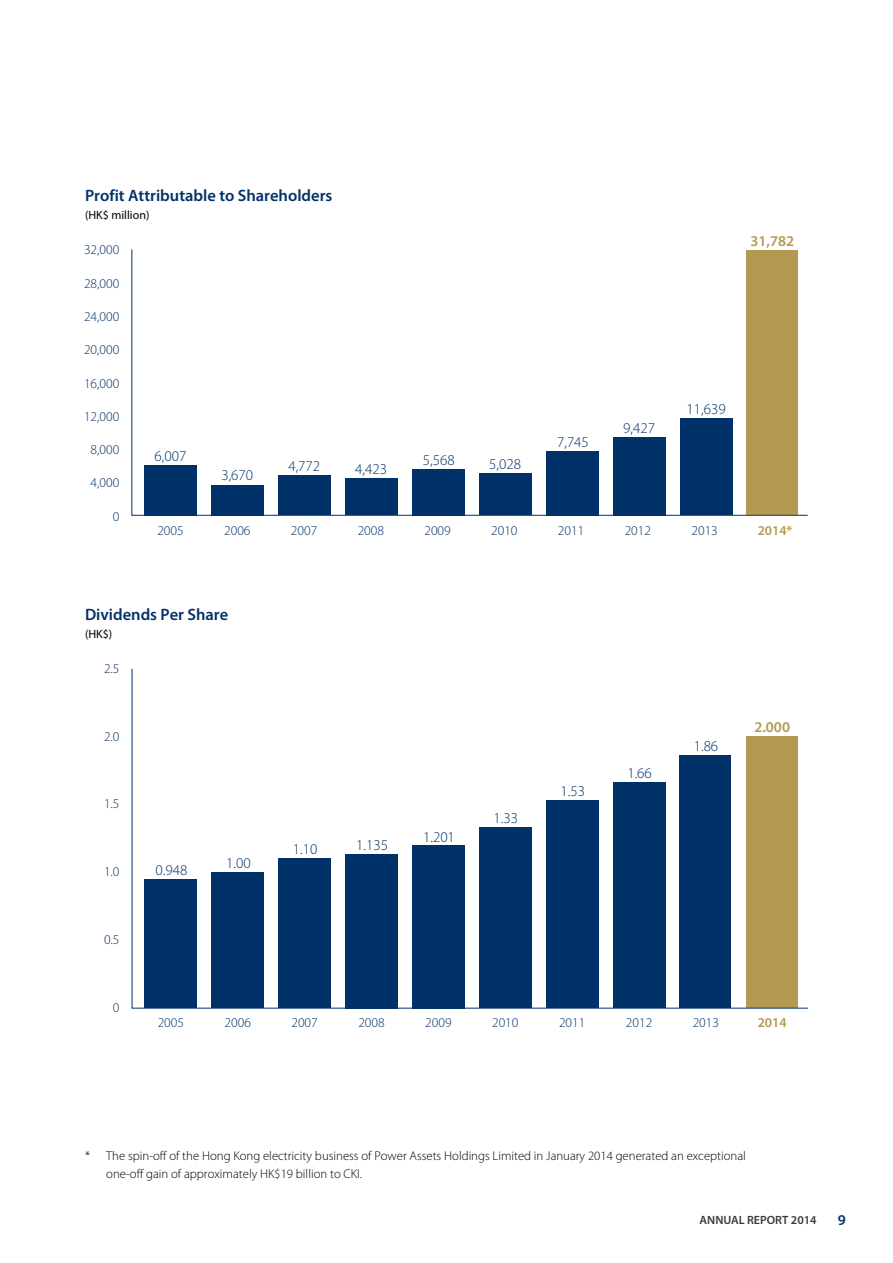
<style>
.page{position:relative;width:893px;height:1263px;background:#fff}
.page>*{position:absolute;margin:0;border:0;box-sizing:border-box;transform-origin:0 0}
.t1{font:600 16.5px "Myriad Pro";color:#003168}
.t2{font:300 15px "Myriad Pro";color:#003168}
.t3{font:600 15px "Myriad Pro";color:#b59951}
.t4{font:600 15px "Myriad Pro";color:#003168}
.t5{font:300 13.5px "Myriad Pro";color:#003168}
.t6{font:600 13.5px "Myriad Pro";color:#b59951}
.t7{font:300 12.75px/18px "Myriad Pro";color:#000}
.t8{font:12px "Myriad Pro";color:#000}
.t9{font:600 12px "Myriad Pro";color:#3e3a39}
</style>
<div class="page">
<svg style="left:131px;top:668px;width:677px;height:341px"></svg>
<svg style="left:131px;top:249px;width:677px;height:267px"></svg>
<p class="t1" style="left:85px;top:186px;width:249px">Profit Attributable to Shareholders</p>
<p class="t8" style="left:85px;top:208px;width:66px">(HK$ million)</p>
<p class="t5" style="left:84px;top:242px;width:37px">32,000</p>
<p class="t5" style="left:84px;top:276px;width:37px">28,000</p>
<p class="t5" style="left:84px;top:309px;width:37px">24,000</p>
<p class="t5" style="left:84px;top:342px;width:37px">20,000</p>
<p class="t5" style="left:84px;top:376px;width:37px">16,000</p>
<p class="t5" style="left:84px;top:409px;width:37px">12,000</p>
<p class="t5" style="left:91px;top:442px;width:30px">8,000</p>
<p class="t5" style="left:91px;top:475px;width:30px">4,000</p>
<p class="t5" style="left:113px;top:509px;width:8px">0</p>
<p class="t2" style="left:155px;top:448px;width:33px">6,007</p>
<p class="t2" style="left:221px;top:467px;width:33px">3,670</p>
<p class="t2" style="left:288px;top:458px;width:33px">4,772</p>
<p class="t2" style="left:355px;top:461px;width:33px">4,423</p>
<p class="t2" style="left:423px;top:451px;width:33px">5,568</p>
<p class="t2" style="left:489px;top:456px;width:33px">5,028</p>
<p class="t3" style="left:750px;top:233px;width:45px">31,782</p>
<p class="t2" style="left:557px;top:433px;width:33px">7,745</p>
<p class="t2" style="left:623px;top:419px;width:33px">9,427</p>
<p class="t2" style="left:686px;top:401px;width:41px">11,639</p>
<p class="t5" style="left:157px;top:523px;width:28px">2005</p>
<p class="t5" style="left:224px;top:523px;width:28px">2006</p>
<p class="t5" style="left:291px;top:523px;width:28px">2007</p>
<p class="t5" style="left:358px;top:523px;width:28px">2008</p>
<p class="t5" style="left:424px;top:523px;width:28px">2009</p>
<p class="t5" style="left:491px;top:523px;width:28px">2010</p>
<p class="t5" style="left:558px;top:523px;width:28px">2011</p>
<p class="t5" style="left:625px;top:523px;width:28px">2012</p>
<p class="t5" style="left:691px;top:523px;width:28px">2013</p>
<p class="t6" style="left:758px;top:523px;width:36px">2014*</p>
<p class="t1" style="left:85px;top:606px;width:145px">Dividends Per Share</p>
<p class="t8" style="left:85px;top:628px;width:29px">(HK$)</p>
<p class="t5" style="left:104px;top:661px;width:17px">2.5</p>
<p class="t5" style="left:104px;top:729px;width:17px">2.0</p>
<p class="t5" style="left:104px;top:796px;width:17px">1.5</p>
<p class="t5" style="left:104px;top:864px;width:17px">1.0</p>
<p class="t5" style="left:104px;top:932px;width:17px">0.5</p>
<p class="t5" style="left:113px;top:1000px;width:8px">0</p>
<p class="t2" style="left:156px;top:862px;width:33px">0.948</p>
<p class="t2" style="left:226px;top:855px;width:26px">1.00</p>
<p class="t2" style="left:293px;top:841px;width:26px">1.10</p>
<p class="t2" style="left:356px;top:836px;width:33px">1.135</p>
<p class="t2" style="left:423px;top:829px;width:33px">1.201</p>
<p class="t2" style="left:494px;top:810px;width:26px">1.33</p>
<p class="t2" style="left:560px;top:783px;width:26px">1.53</p>
<p class="t2" style="left:627px;top:765px;width:26px">1.66</p>
<p class="t2" style="left:694px;top:738px;width:26px">1.86</p>
<p class="t3" style="left:754px;top:719px;width:37px">2.000</p>
<p class="t5" style="left:158px;top:1015px;width:28px">2005</p>
<p class="t5" style="left:225px;top:1015px;width:28px">2006</p>
<p class="t5" style="left:291px;top:1015px;width:28px">2007</p>
<p class="t5" style="left:358px;top:1015px;width:28px">2008</p>
<p class="t5" style="left:425px;top:1015px;width:28px">2009</p>
<p class="t5" style="left:492px;top:1015px;width:28px">2010</p>
<p class="t5" style="left:559px;top:1015px;width:28px">2011</p>
<p class="t5" style="left:626px;top:1015px;width:28px">2012</p>
<p class="t5" style="left:693px;top:1015px;width:28px">2013</p>
<p class="t6" style="left:758px;top:1015px;width:30px">2014</p>
<p class="t7" style="left:106px;top:1147px;width:641px;text-indent:-21px">* The spin-off of the Hong Kong electricity business of Power Assets Holdings Limited in January 2014 generated an exceptional one-off gain of approximately HK$19 billion to CKI.</p>
<p class="t9" style="left:700px;top:1213px;width:119px">ANNUAL REPORT 2014</p>
<p class="t4" style="left:838px;top:1211px;width:10px">9</p>
</div>
